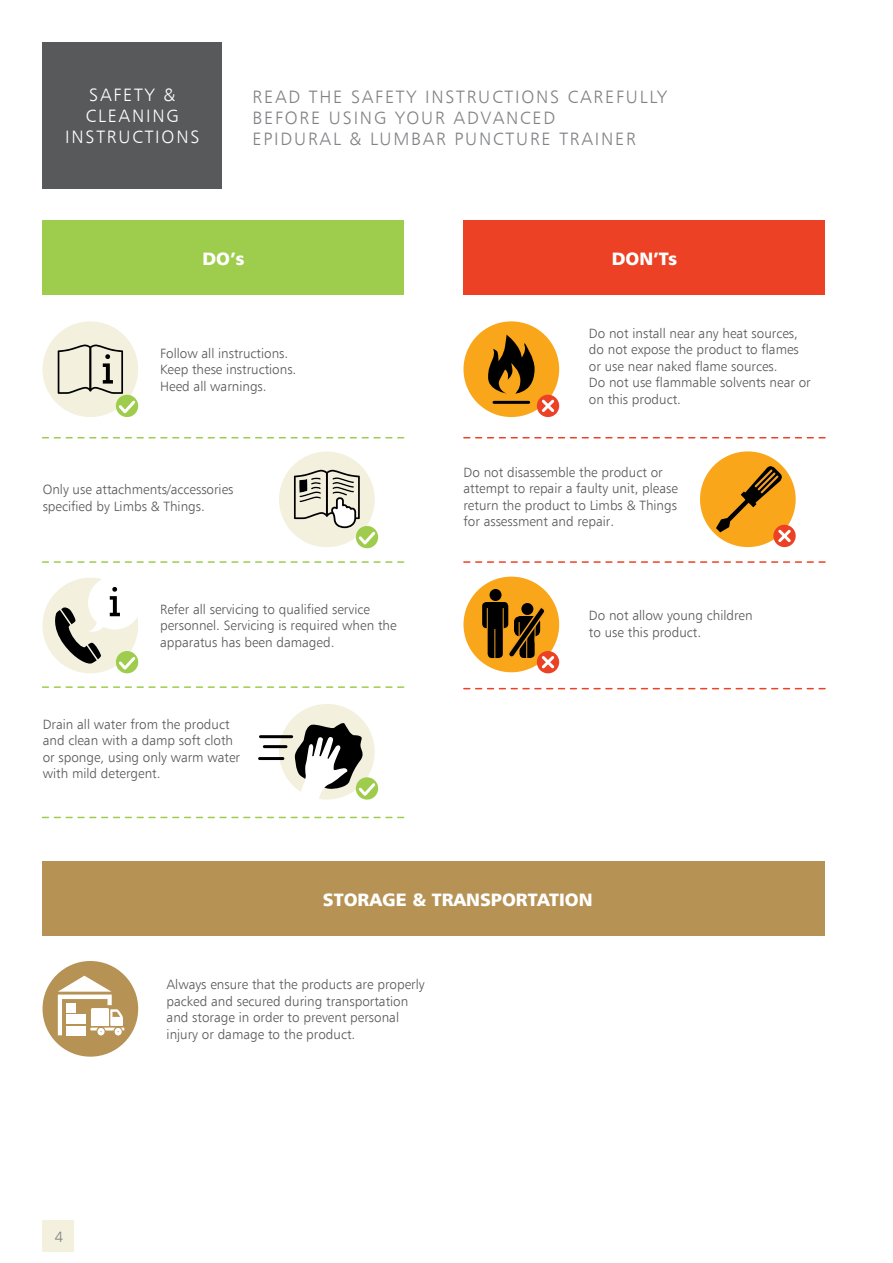
<style>
.page{position:relative;width:893px;height:1263px;background:#fff}
.page>*{position:absolute;margin:0;border:0;box-sizing:border-box;transform-origin:0 0}
.t1{font:300 18px/21px "Humanist 777 BT";letter-spacing:.1em;color:#808285}
.t2{font:900 18px "Humanist 777 BT";color:#fff}
.t3{font:300 18px/21px "Humanist 777 BT";letter-spacing:.1em;color:#fff;text-align:center}
.t4{font:300 15px "Humanist 777 BT";color:#808285}
.t5{font:300 13.5px/16.5px "Humanist 777 BT";color:#58595b}
</style>
<div class="page">
<div style="left:43px;top:1220px;width:31px;height:32px;background:#f3f0dd"></div>
<svg style="left:43px;top:437px;width:361px;height:1px"></svg>
<svg style="left:464px;top:437px;width:361px;height:1px"></svg>
<svg style="left:43px;top:561px;width:361px;height:2px"></svg>
<svg style="left:464px;top:561px;width:361px;height:2px"></svg>
<svg style="left:43px;top:686px;width:361px;height:2px"></svg>
<svg style="left:43px;top:817px;width:361px;height:1px"></svg>
<svg style="left:464px;top:688px;width:361px;height:1px"></svg>
<div style="left:43px;top:43px;width:179px;height:146px;background:#58595b"></div>
<div style="left:43px;top:221px;width:361px;height:74px;background:#9ecc4c"></div>
<div style="left:43px;top:862px;width:782px;height:74px;background:#b69254"></div>
<div style="left:463px;top:221px;width:362px;height:74px;background:#ec4124"></div>
<div style="left:43px;top:321px;width:95px;height:96px;background:#f3f0dd;border-radius:50%"></div>
<svg style="left:58px;top:344px;width:80px;height:72px"></svg>
<div style="left:463px;top:321px;width:96px;height:96px;background:#faa61a;border-radius:50%"></div>
<div style="left:700px;top:451px;width:96px;height:96px;background:#faa61a;border-radius:50%"></div>
<svg style="left:537px;top:395px;width:22px;height:22px"></svg>
<svg style="left:773px;top:525px;width:23px;height:22px"></svg>
<div style="left:43px;top:578px;width:95px;height:95px;background:#f3f0dd;border-radius:50%"></div>
<svg style="left:51px;top:577px;width:88px;height:96px"></svg>
<div style="left:279px;top:704px;width:96px;height:96px;background:#f3f0dd;border-radius:50%"></div>
<svg style="left:295px;top:723px;width:83px;height:77px"></svg>
<hr style="left:260px;top:735px;width:32px;height:3px;background:#000">
<hr style="left:264px;top:745px;width:22px;height:3px;background:#000">
<hr style="left:260px;top:757px;width:23px;height:3px;background:#000">
<svg style="left:488px;top:335px;width:69px;height:80px"></svg>
<hr style="left:494px;top:401px;width:35px;height:3px;background:#000">
<svg style="left:716px;top:464px;width:77px;height:81px"></svg>
<div style="left:463px;top:577px;width:96px;height:95px;background:#faa61a;border-radius:50%"></div>
<svg style="left:537px;top:651px;width:22px;height:22px"></svg>
<svg style="left:482px;top:589px;width:75px;height:82px"></svg>
<div style="left:279px;top:451px;width:96px;height:96px;background:#f3f0dd;border-radius:50%"></div>
<div style="left:356px;top:526px;width:22px;height:22px;background:#9ecc4c;border-radius:50%"></div>
<div style="left:43px;top:961px;width:95px;height:96px;background:#b69254;border-radius:50%"></div>
<div style="left:320px;top:465px;width:47px;height:19px;background:#000;opacity:.5"></div>
<div style="left:296px;top:465px;width:38px;height:15px;background:#f3f0dd"></div>
<svg style="left:287px;top:466px;width:91px;height:81px"></svg>
<svg style="left:58px;top:976px;width:66px;height:59px"></svg>
<h1 class="t3" style="left:65px;top:84px;width:136px">SAFETY &amp;<br>CLEANING<br>INSTRUCTIONS</h1>
<h1 class="t1" style="left:253px;top:86px;width:416px">READ THE SAFETY INSTRUCTIONS CAREFULLY<br>BEFORE USING YOUR ADVANCED<br>EPIDURAL &amp; LUMBAR PUNCTURE TRAINER</h1>
<h1 class="t2" style="left:202px;top:247px;width:44px">DO’s</h1>
<h1 class="t2" style="left:612px;top:247px;width:67px">DON’Ts</h1>
<p class="t5" style="left:160px;top:345px;width:138px">Follow all instructions.<br>Keep these instructions.<br>Heed all warnings.</p>
<p class="t5" style="left:43px;top:481px;width:192px">Only use attachments/accessories specified by Limbs &amp; Things.</p>
<p class="t5" style="left:160px;top:600px;width:238px">Refer all servicing to qualified service personnel. Servicing is required when the apparatus has been damaged.</p>
<p class="t5" style="left:43px;top:716px;width:199px">Drain all water from the product and clean with a damp soft cloth or sponge, using only warm water with mild detergent.</p>
<p class="t5" style="left:589px;top:325px;width:223px">Do not install near any heat sources, do not expose the product to flames or use near naked flame sources.<br>Do not use flammable solvents near or on this product.</p>
<p class="t5" style="left:463px;top:463px;width:216px">Do not disassemble the product or attempt to repair a faulty unit, please return the product to Limbs &amp; Things for assessment and repair.</p>
<p class="t5" style="left:589px;top:607px;width:165px">Do not allow young children to use this product.</p>
<h1 class="t2" style="left:323px;top:888px;width:271px">STORAGE &amp; TRANSPORTATION</h1>
<p class="t4" style="left:55px;top:1227px;width:10px">4</p>
<p class="t5" style="left:167px;top:976px;width:259px">Always ensure that the products are properly packed and secured during transportation and storage in order to prevent personal injury or damage to the product.</p>
</div>
